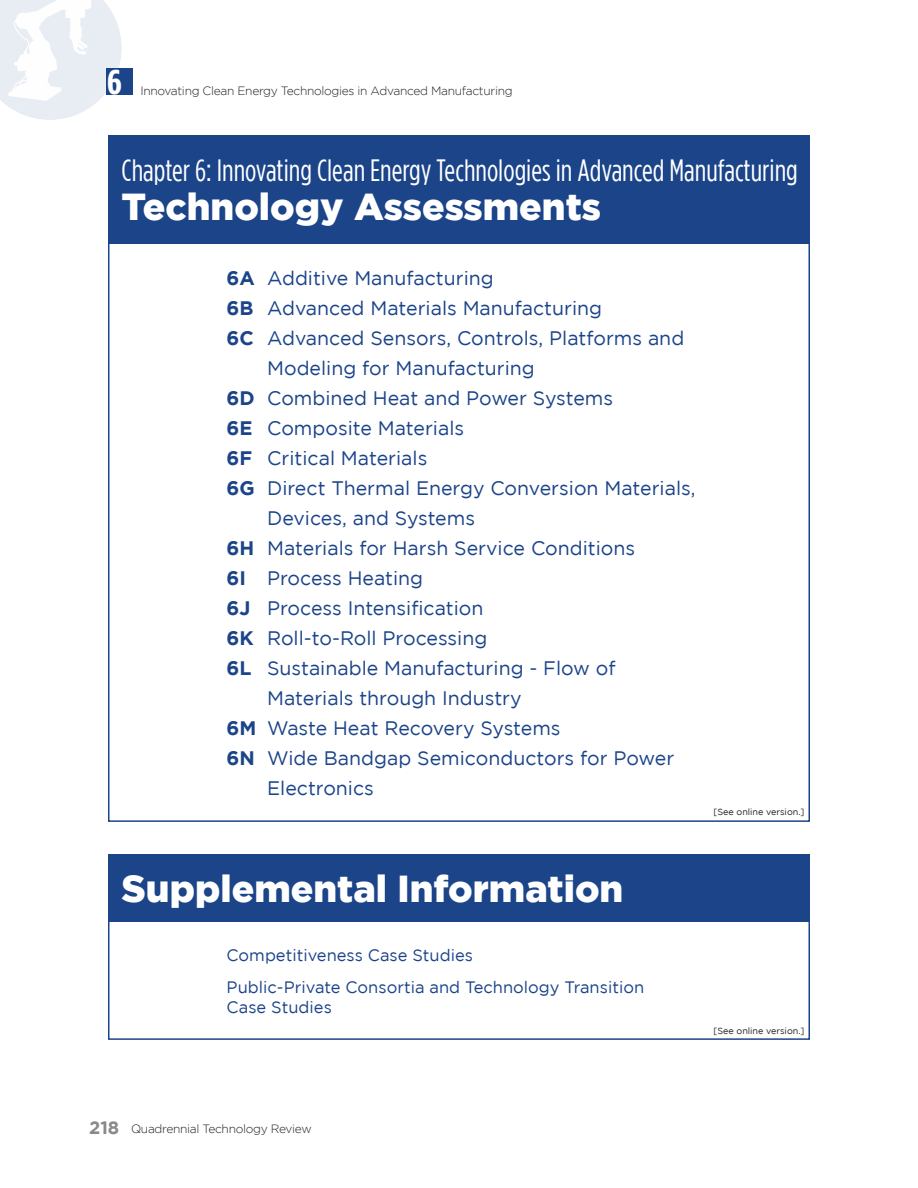
<style>
.page{position:relative;width:918px;height:1188px;background:#fff}
.page>*{position:absolute;margin:0;border:0;box-sizing:border-box;transform-origin:0 0}
.t1{font:900 37.5px "Gotham";color:#fff}
.t2{font:700 34.65px "Gotham Condensed";color:#fff;scale:1.15 1}
.t3{font:30.75px "Gotham Condensed";color:#fff}
.t4{font:19.5px/30px "Gotham";color:#1b4489}
.Header_Two{font:16.5px/19.8px "Gotham";color:#1b4489}
.t5{font:300 12px "Gotham";letter-spacing:-.025em;color:#231f20}
.Credit{font:9px "Gotham";color:#231f20}
.s1{font-weight:700}
.s2{font-weight:700;font-size:18px;color:#8a888a}
</style>
<div class="page">
<svg style="left:0;top:0;width:122px;height:120px"></svg>
<div style="left:106px;top:68px;width:27px;height:27px;background:#1b4489"></div>
<div style="left:109px;top:136px;width:701px;height:108px;background:#1b4489"></div>
<div style="left:108px;top:854px;width:702px;height:186px;border:2px solid #1b4489"></div>
<div style="left:109px;top:854px;width:701px;height:68px;background:#1b4489"></div>
<h2 class="t2" style="left:107px;top:62px;width:14px">6</h2>
<p class="t5" style="left:140px;top:84px;width:374px">Innovating Clean Energy Technologies in Advanced Manufacturing</p>
<p class="t3" style="left:122px;top:154px;width:678px">Chapter 6: Innovating Clean Energy Technologies in Advanced Manufacturing</p>
<p class="t1" style="left:122px;top:185px;width:481px">Technology Assessments</p>
<p class="t4" style="left:227px;top:263px;width:269px"><span class="s1">6A</span> Additive Manufacturing</p>
<p class="t4" style="left:227px;top:293px;width:377px"><span class="s1">6B</span> Advanced Materials Manufacturing</p>
<p class="t4" style="left:267px;top:323px;width:419px;text-indent:-40px"><span class="s1">6C</span> Advanced Sensors, Controls, Platforms and<br>Modeling for Manufacturing</p>
<p class="t4" style="left:227px;top:383px;width:388px"><span class="s1">6D</span> Combined Heat and Power Systems</p>
<p class="t4" style="left:227px;top:413px;width:239px"><span class="s1">6E</span> Composite Materials</p>
<p class="t4" style="left:227px;top:443px;width:202px"><span class="s1">6F</span> Critical Materials</p>
<p class="t4" style="left:267px;top:473px;width:430px;text-indent:-40px"><span class="s1">6G</span> Direct Thermal Energy Conversion Materials,<br>Devices, and Systems</p>
<p class="t4" style="left:227px;top:533px;width:410px"><span class="s1">6H</span> Materials for Harsh Service Conditions</p>
<p class="t4" style="left:227px;top:563px;width:198px"><span class="s1">6I</span> Process Heating</p>
<p class="t4" style="left:227px;top:593px;width:258px"><span class="s1">6J</span> Process Intensification</p>
<p class="t4" style="left:227px;top:623px;width:262px"><span class="s1">6K</span> Roll-to-Roll Processing</p>
<p class="t4" style="left:267px;top:653px;width:350px;text-indent:-40px"><span class="s1">6L</span> Sustainable Manufacturing - Flow of<br>Materials through Industry</p>
<p class="t4" style="left:227px;top:713px;width:335px"><span class="s1">6M</span> Waste Heat Recovery Systems</p>
<p class="t4" style="left:267px;top:743px;width:409px;text-indent:-40px"><span class="s1">6N</span> Wide Bandgap Semiconductors for Power<br>Electronics</p>
<p class="Credit" style="left:713px;top:807px;width:93px">[See online version.]</p>
<p class="t1" style="left:122px;top:867px;width:503px">Supplemental Information</p>
<p class="Header_Two" style="left:227px;top:945px;width:248px">Competitiveness Case Studies</p>
<p class="Header_Two" style="left:227px;top:977px;width:419px">Public-Private Consortia and Technology Transition<br>Case Studies</p>
<p class="Credit" style="left:713px;top:1025px;width:93px">[See online version.]</p>
<p class="t5" style="left:89px;top:1122px;width:224px"><span class="s2">218</span> Quadrennial Technology Review</p>
</div>
